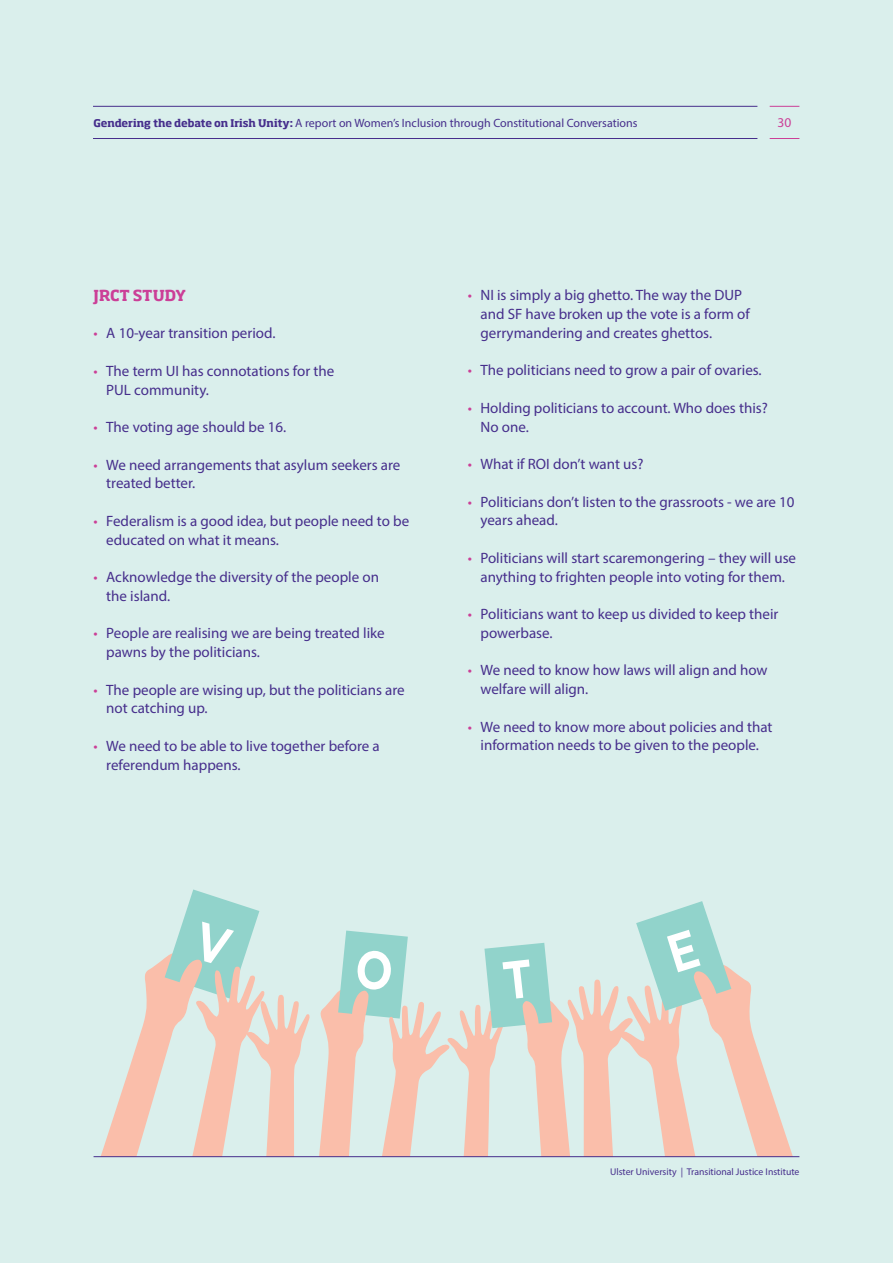
<style>
.page{position:relative;width:893px;height:1263px;background:#daefec}
.page>*{position:absolute;margin:0;border:0;box-sizing:border-box;transform-origin:0 0}
.t1{font:15px/18.8px "Myriad Pro";color:#462e8c}
.t2{font:700 15px "Soho Pro";color:#cb3f97}
.t3{font:13.5px "Myriad Pro";color:#cb3f97}
.t4{font:12px "Myriad Pro";color:#462e8c}
.t5{font:9.75px "Myriad Pro";color:#462e8c}
.s1{font-family:"Soho Pro";font-weight:700;font-size:10.5px}
.s2{color:#cb3f97}
</style>
<div class="page">
<svg style="left:101px;top:889px;width:692px;height:267px"></svg>
<hr style="left:93px;top:106px;width:664px;height:1px;background:#462e8c">
<hr style="left:93px;top:138px;width:664px;height:1px;background:#462e8c">
<svg style="left:770px;top:106px;width:29px;height:1px"></svg>
<svg style="left:770px;top:138px;width:29px;height:1px"></svg>
<hr style="left:94px;top:1156px;width:705px;height:1px;background:#462e8c">
<p class="t4" style="left:94px;top:115px;width:545px"><span class="s1">Gendering the debate on Irish Unity:</span> A report on Women’s Inclusion through Constitutional Conversations</p>
<p class="t3" style="left:778px;top:115px;width:15px">30</p>
<p class="t2" style="left:94px;top:284px;width:94px">JRCT STUDY</p>
<p class="t1" style="left:94px;top:324px;width:183px"><span class="s2">•</span> A 10-year transition period.</p>
<p class="t1" style="left:94px;top:361px;width:242px"><span class="s2">•</span> The term UI has connotations for the</p>
<p class="t1" style="left:106px;top:380px;width:104px">PUL community.</p>
<p class="t1" style="left:94px;top:417px;width:194px"><span class="s2">•</span> The voting age should be 16.</p>
<p class="t1" style="left:106px;top:455px;width:296px;text-indent:-13px"><span class="s2">•</span> We need arrangements that asylum seekers are treated better.</p>
<p class="t1" style="left:106px;top:511px;width:304px;text-indent:-13px"><span class="s2">•</span> Federalism is a good idea, but people need to be educated on what it means.</p>
<p class="t1" style="left:94px;top:567px;width:287px"><span class="s2">•</span> Acknowledge the diversity of the people on</p>
<p class="t1" style="left:106px;top:586px;width:65px">the island.</p>
<p class="t1" style="left:106px;top:624px;width:280px;text-indent:-13px"><span class="s2">•</span> People are realising we are being treated like pawns by the politicians.</p>
<p class="t1" style="left:106px;top:680px;width:300px;text-indent:-13px"><span class="s2">•</span> The people are wising up, but the politicians are not catching up.</p>
<p class="t1" style="left:106px;top:736px;width:275px;text-indent:-13px"><span class="s2">•</span> We need to be able to live together before a referendum happens.</p>
<p class="t1" style="left:468px;top:286px;width:276px"><span class="s2">•</span> NI is simply a big ghetto. The way the DUP</p>
<p class="t1" style="left:480px;top:304px;width:271px">and SF have broken up the vote is a form of gerrymandering and creates ghettos.</p>
<p class="t1" style="left:468px;top:361px;width:295px"><span class="s2">•</span> The politicians need to grow a pair of ovaries.</p>
<p class="t1" style="left:468px;top:398px;width:302px"><span class="s2">•</span> Holding politicians to account. Who does this?</p>
<p class="t1" style="left:480px;top:417px;width:50px">No one.</p>
<p class="t1" style="left:468px;top:454px;width:177px"><span class="s2">•</span> What if ROI don’t want us?</p>
<p class="t1" style="left:480px;top:492px;width:316px;text-indent:-13px"><span class="s2">•</span> Politicians don’t listen to the grassroots - we are 10 years ahead.</p>
<p class="t1" style="left:468px;top:548px;width:330px;text-align:center"><span class="s2">•</span> Politicians will start scaremongering – they will use anything to frighten people into voting for them.</p>
<p class="t1" style="left:480px;top:604px;width:299px;text-indent:-13px"><span class="s2">•</span> Politicians want to keep us divided to keep their powerbase.</p>
<p class="t1" style="left:480px;top:661px;width:289px;text-indent:-13px"><span class="s2">•</span> We need to know how laws will align and how welfare will align.</p>
<p class="t1" style="left:468px;top:717px;width:306px;text-align:center"><span class="s2">•</span> We need to know more about policies and that information needs to be given to the people.</p>
<p class="t5" style="left:610px;top:1165px;width:191px">Ulster University | Transitional Justice Institute</p>
</div>
